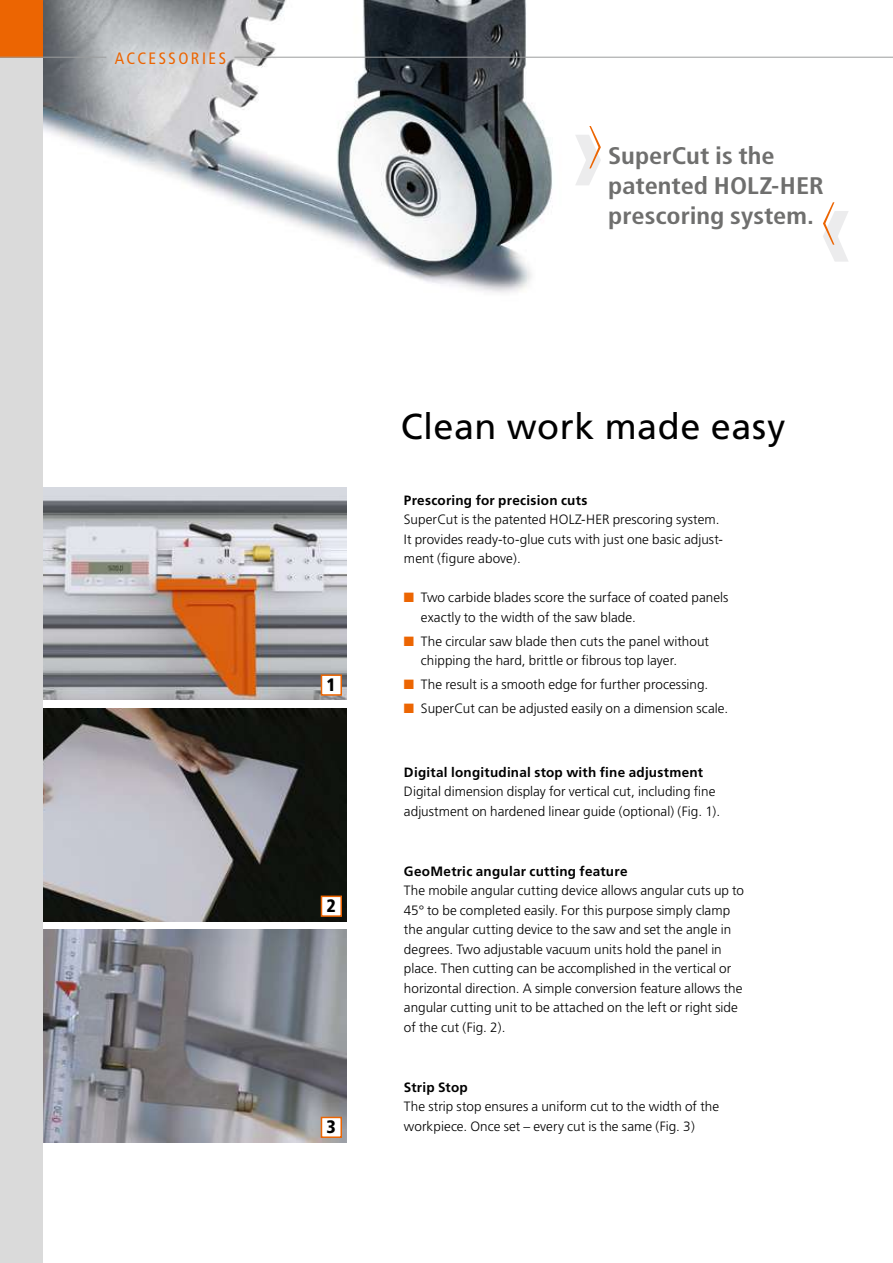
<style>
.page{position:relative;width:893px;height:1263px;background:#fff}
.page>*{position:absolute;margin:0;border:0;box-sizing:border-box;transform-origin:0 0}
.t1{font:36px "Frutiger";letter-spacing:.015em;color:#000}
.t2{font:700 condensed 24px/30px "Frutiger";color:#6f6f6e;scale:1.1 1}
.t3{font:900 condensed 18px "Frutiger";color:#000}
.t4{font:condensed 16.5px "Frutiger";letter-spacing:.15em;color:#ec6502}
.t5{font:300 13.5px/19.5px "Frutiger";letter-spacing:.005em;color:#000}
.t6{font:700 13.5px "Frutiger";letter-spacing:.02em;color:#000}
.s1{color:#ec6502}
</style>
<div class="page">
<img style="left:43px;top:0;width:510px;height:293px">
<img style="left:43px;top:487px;width:303px;height:213px">
<img style="left:43px;top:708px;width:303px;height:213px">
<img style="left:43px;top:929px;width:303px;height:213px">
<div style="left:321px;top:1117px;width:21px;height:21px;background:#fff;border:2px solid #ec6502"></div>
<div style="left:321px;top:895px;width:21px;height:22px;background:#fff;border:2px solid #ec6502"></div>
<div style="left:321px;top:674px;width:21px;height:22px;background:#fff;border:2px solid #ec6502"></div>
<div style="left:0;top:0;width:43px;height:1263px;background:#dadada"></div>
<div style="left:0;top:0;width:43px;height:57px;background:#ec6502"></div>
<svg style="left:234px;top:56px;width:659px;height:106px"></svg>
<hr style="left:0;top:57px;width:106px;height:1px;background:#9c9d9d">
<svg style="left:105px;top:40px;width:131px;height:35px;background:#cbcdd0"></svg>
<svg style="left:575px;top:126px;width:26px;height:59px"></svg>
<svg style="left:823px;top:202px;width:25px;height:60px"></svg>
<p class="t4" style="left:115px;top:48px;width:113px">ACCESSORIES</p>
<h2 class="t2" style="left:608px;top:141px;width:197px">SuperCut is the patented HOLZ-HER prescoring system.</h2>
<h3 class="t3" style="left:327px;top:674px;width:11px">1</h3>
<h3 class="t3" style="left:327px;top:895px;width:11px">2</h3>
<h3 class="t3" style="left:327px;top:1116px;width:11px">3</h3>
<h1 class="t1" style="left:401px;top:406px;width:386px">Clean work made easy</h1>
<p class="t6" style="left:404px;top:492px;width:185px">Prescoring for precision cuts</p>
<p class="t5" style="left:404px;top:510px;width:321px">SuperCut is the patented HOLZ-HER prescoring system.<br>It provides ready-to-glue cuts with just one basic adjust&shy;ment (figure above).</p>
<p class="t5" style="left:421px;top:588px;width:309px;text-indent:-17px"><span class="s1">■</span> Two carbide blades score the surface of coated panels exactly to the width of the saw blade.</p>
<p class="t5" style="left:421px;top:631px;width:290px;text-indent:-17px"><span class="s1">■</span> The circular saw blade then cuts the panel without chipping the hard, brittle or fibrous top layer.</p>
<p class="t5" style="left:404px;top:675px;width:306px"><span class="s1">■</span> The result is a smooth edge for further processing.</p>
<p class="t5" style="left:404px;top:698px;width:326px"><span class="s1">■</span> SuperCut can be adjusted easily on a dimension scale.</p>
<p class="t6" style="left:404px;top:764px;width:301px">Digital longitudinal stop with fine adjustment</p>
<p class="t5" style="left:404px;top:782px;width:318px">Digital dimension display for vertical cut, including fine adjustment on hardened linear guide (optional) (Fig. 1).</p>
<p class="t6" style="left:404px;top:863px;width:225px">GeoMetric angular cutting feature</p>
<p class="t5" style="left:404px;top:881px;width:342px">The mobile angular cutting device allows angular cuts up to 45° to be completed easily. For this purpose simply clamp the angular cutting device to the saw and set the angle in degrees. Two adjustable vacuum units hold the panel in place. Then cutting can be accomplished in the vertical or horizontal direction. A simple conversion feature allows the angular cutting unit to be attached on the left or right side of the cut (Fig. 2).</p>
<p class="t6" style="left:404px;top:1079px;width:65px">Strip Stop</p>
<p class="t5" style="left:404px;top:1097px;width:317px">The strip stop ensures a uniform cut to the width of the workpiece. Once set – every cut is the same (Fig. 3)</p>
</div>
